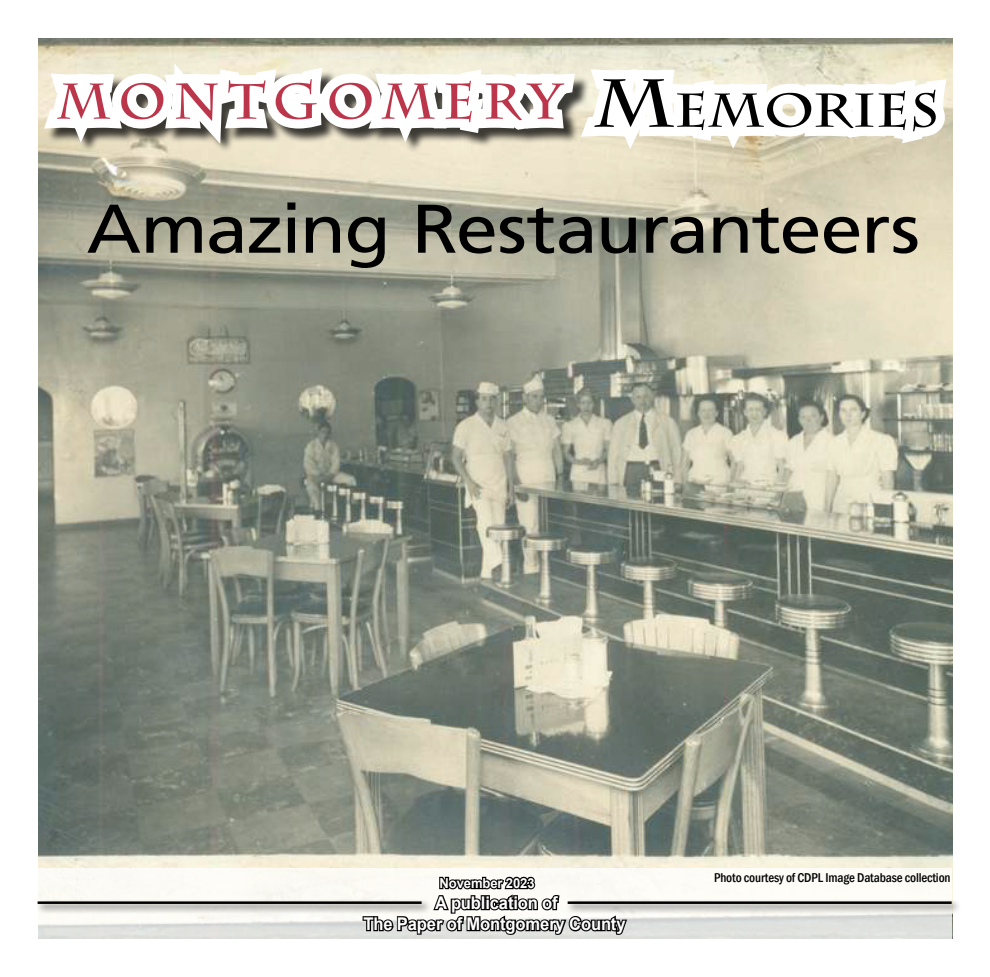
<style>
.page{position:relative;width:990px;height:977px;background:#fff}
.page>*{position:absolute;margin:0;border:0;box-sizing:border-box;transform-origin:0 0}
.Regular_hed{font:68.75px "Frutiger SCIN Rmv 1 Roman";letter-spacing:-.02em;color:#000;scale:1.1 1}
.t1{font:700 50px "Charlemagne Std";letter-spacing:.155em;color:#bc364b}
.t2{font:700 47.25px "Charlemagne Std";color:#000;scale:1.12 1}
.t3{font:700 17.5px "Arial";letter-spacing:-.01em;color:#fff;scale:.95 1}
.t4{font:700 13.75px "Arial";letter-spacing:-.01em;color:#fff;scale:.95 1}
.photo_credit{font:500 condensed 13.12px "Franklin Gothic";letter-spacing:-.01em;color:#000}
.s1{font-size:67.5px}
</style>
<div class="page">
<img style="left:38px;top:38px;width:914px;height:900px">
<svg style="left:38px;top:46px;width:915px;height:119px"></svg>
<svg style="left:38px;top:868px;width:913px;height:70px;fill:#fbfaf4"></svg>
<svg style="left:361px;top:872px;width:268px;height:64px"></svg>
<div style="left:35px;top:898px;width:397px;height:16px;background:#000;opacity:.75"></div>
<hr style="left:38px;top:901px;width:384px;height:2px;background:#000">
<div style="left:565px;top:898px;width:397px;height:16px;background:#000;opacity:.75"></div>
<hr style="left:568px;top:901px;width:384px;height:2px;background:#000">
<p class="t1" style="left:57px;top:72px;width:506px">MONTGOMERY</p>
<p class="t2" style="left:594px;top:83px;width:309px"><span class="s1">M</span>EMORIES</p>
<p class="Regular_hed" style="left:87px;top:188px;width:759px">Amazing Restauranteers</p>
<p class="t4" style="left:440px;top:873px;width:101px">November 2023</p>
<p class="t3" style="left:435px;top:890px;width:130px">A publication of</p>
<p class="t3" style="left:363px;top:911px;width:277px">The Paper of Montgomery County</p>
<p class="photo_credit" style="left:714px;top:868px;width:238px">Photo courtesy of CDPL Image Database collection</p>
</div>
